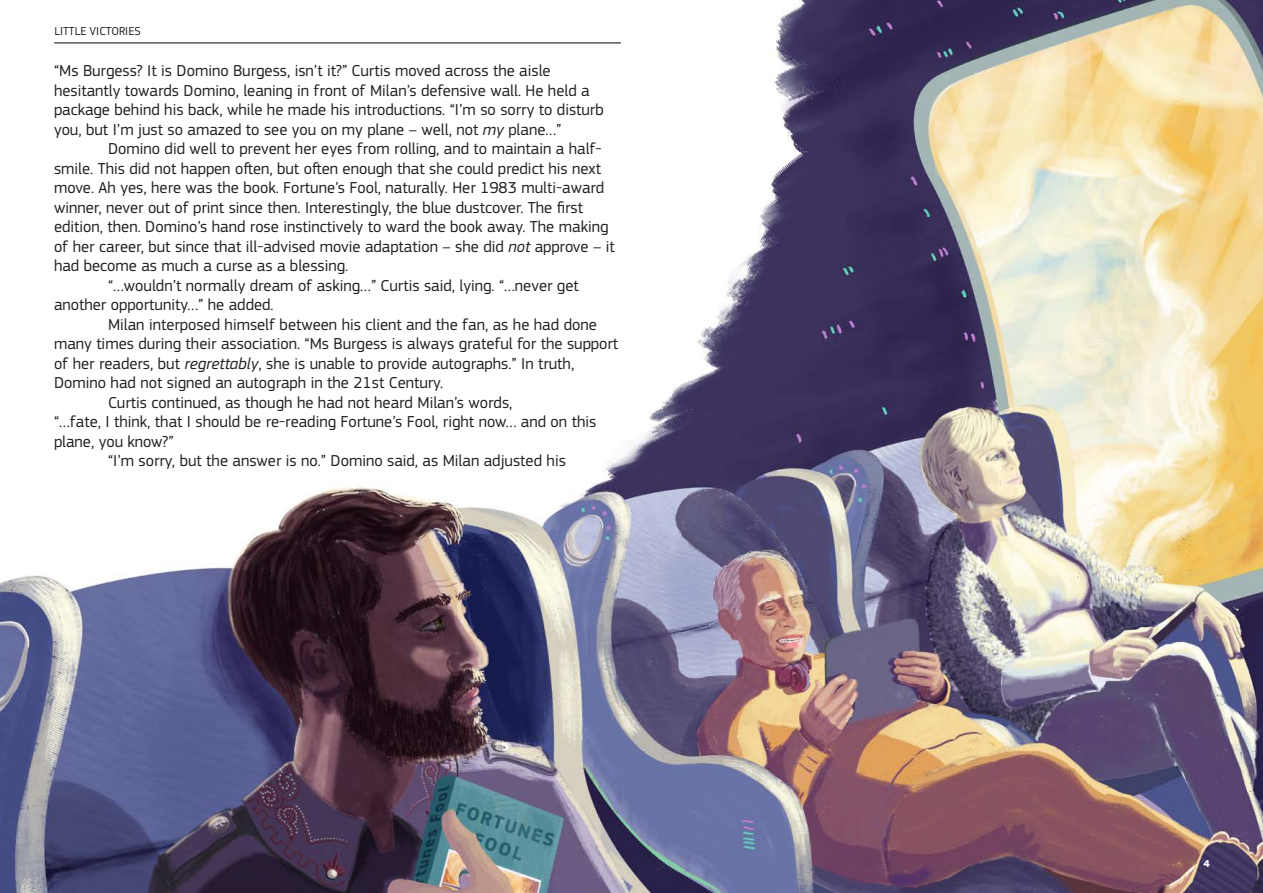
<style>
.page{position:relative;width:1263px;height:893px;background:#fff}
.page>*{position:absolute;margin:0;border:0;box-sizing:border-box;transform-origin:0 0}
.t1{font:16.5px/19.5px "Amadeus";color:#231f20}
.t2{font:12px "Amadeus";color:#231f20}
.t3{font:700 10.5px "Amadeus";color:#fff}
.s1{font-style:italic}
</style>
<div class="page">
<img style="left:0;top:0;width:1263px;height:893px">
<hr style="left:54px;top:42px;width:567px;height:1px;background:#231f20">
<p class="t2" style="left:54px;top:24px;width:88px">LITTLE VICTORIES</p>
<p class="t1" style="left:54px;top:61px;width:551px">“Ms Burgess? It is Domino Burgess, isn’t it?” Curtis moved across the aisle hesitantly towards Domino, leaning in front of Milan’s defensive wall. He held a package behind his back, while he made his introductions. “I’m so sorry to disturb you, but I’m just so amazed to see you on my plane – well, not <span class="s1">my</span> plane…”</p>
<p class="t1" style="left:54px;top:139px;width:562px;text-indent:54px">Domino did well to prevent her eyes from rolling, and to maintain a half&shy;smile. This did not happen often, but often enough that she could predict his next move. Ah yes, here was the book. Fortune’s Fool, naturally. Her 1983 multi-award winner, never out of print since then. Interestingly, the blue dustcover. The first edition, then. Domino’s hand rose instinctively to ward the book away. The making of her career, but since that ill-advised movie adaptation – she did <span class="s1">not</span> approve – it had become as much a curse as a blessing.</p>
<p class="t1" style="left:54px;top:276px;width:526px;text-indent:54px">“…wouldn’t normally dream of asking…” Curtis said, lying. “…never get another opportunity…” he added.</p>
<p class="t1" style="left:54px;top:315px;width:566px;text-indent:54px">Milan interposed himself between his client and the fan, as he had done many times during their association. “Ms Burgess is always grateful for the support of her readers, but <span class="s1">regrettably</span>, she is unable to provide autographs.” In truth, Domino had not signed an autograph in the 21st Century.</p>
<p class="t1" style="left:54px;top:393px;width:544px;text-indent:54px">Curtis continued, as though he had not heard Milan’s words,<br>“…fate, I think, that I should be re-reading Fortune’s Fool, right now… and on this plane, you know?”</p>
<p class="t1" style="left:108px;top:451px;width:459px">“I’m sorry, but the answer is no.” Domino said, as Milan adjusted his</p>
<p class="t3" style="left:1203px;top:857px;width:8px">4</p>
</div>
